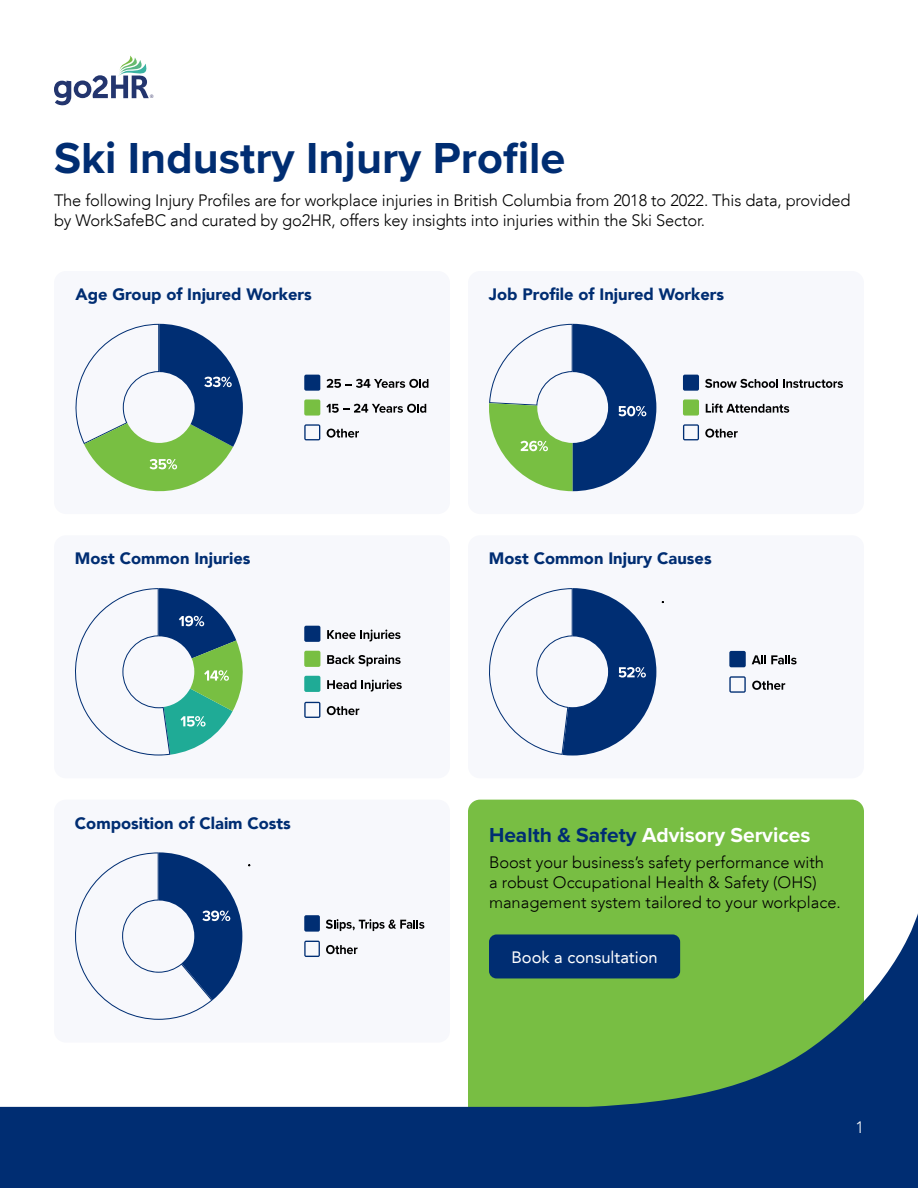
<style>
.page{position:relative;width:918px;height:1188px;background:#fff}
.page>*{position:absolute;margin:0;border:0;box-sizing:border-box;transform-origin:0 0}
.t1{font:700 45px "Proxima Nova";color:#002d72}
.t2{font:700 21px "Proxima Nova";color:#fff}
.t3{font:300 16.5px/19.8px "Avenir LT";letter-spacing:-.01em;color:#000}
.t4{font:900 16.5px "Avenir LT";color:#002d72}
.t5{font:16.5px "Avenir LT";color:#fff}
.t6{font:300 16.5px "Avenir LT";color:#fff}
.t7{font:600 8.1px "Proxima Nova";color:#336}
.s1{color:#002d72}
</style>
<div class="page">
<div style="left:468px;top:800px;width:396px;height:343px;background:#78be43;border-radius:12px"></div>
<svg style="left:0;top:913px;width:918px;height:275px"></svg>
<svg style="left:54px;top:56px;width:95px;height:49px"></svg>
<div style="left:54px;top:271px;width:396px;height:243px;background:#f7f8fc;border-radius:12px"></div>
<div style="left:54px;top:535px;width:396px;height:243px;background:#f7f8fc;border-radius:12px"></div>
<div style="left:54px;top:800px;width:396px;height:243px;background:#f7f8fc;border-radius:12px"></div>
<div style="left:468px;top:271px;width:396px;height:243px;background:#f7f8fc;border-radius:12px"></div>
<div style="left:468px;top:535px;width:396px;height:243px;background:#f7f8fc;border-radius:12px"></div>
<div style="left:304px;top:375px;width:16px;height:16px;background:#002e73;border-radius:2px"></div>
<svg style="left:327px;top:379px;width:101px;height:9px"></svg>
<div style="left:304px;top:399px;width:16px;height:17px;background:#78bf42;border-radius:2px"></div>
<svg style="left:326px;top:404px;width:100px;height:9px"></svg>
<svg style="left:304px;top:424px;width:16px;height:16px"></svg>
<svg style="left:327px;top:429px;width:32px;height:9px"></svg>
<svg style="left:75px;top:324px;width:168px;height:168px"></svg>
<div style="left:304px;top:915px;width:16px;height:17px;background:#002e73;border-radius:2px"></div>
<svg style="left:326px;top:919px;width:98px;height:12px"></svg>
<svg style="left:304px;top:941px;width:16px;height:16px"></svg>
<svg style="left:326px;top:945px;width:32px;height:9px"></svg>
<div style="left:304px;top:626px;width:16px;height:16px;background:#002e73;border-radius:2px"></div>
<svg style="left:327px;top:630px;width:74px;height:11px"></svg>
<div style="left:304px;top:651px;width:16px;height:16px;background:#78bf42;border-radius:2px"></div>
<svg style="left:327px;top:655px;width:74px;height:11px"></svg>
<div style="left:304px;top:676px;width:16px;height:16px;background:#1fab96;border-radius:2px"></div>
<svg style="left:327px;top:680px;width:75px;height:12px"></svg>
<svg style="left:304px;top:702px;width:16px;height:16px"></svg>
<svg style="left:327px;top:706px;width:32px;height:9px"></svg>
<svg style="left:75px;top:588px;width:168px;height:168px"></svg>
<div style="left:683px;top:375px;width:16px;height:16px;background:#002e73;border-radius:2px"></div>
<svg style="left:705px;top:379px;width:138px;height:9px"></svg>
<div style="left:683px;top:399px;width:16px;height:17px;background:#78bf42;border-radius:2px"></div>
<svg style="left:706px;top:403px;width:83px;height:10px"></svg>
<svg style="left:683px;top:424px;width:16px;height:16px"></svg>
<svg style="left:705px;top:429px;width:33px;height:9px"></svg>
<svg style="left:489px;top:324px;width:167px;height:167px"></svg>
<svg style="left:75px;top:852px;width:167px;height:168px"></svg>
<div style="left:729px;top:651px;width:17px;height:16px;background:#002e73;border-radius:2px"></div>
<svg style="left:752px;top:655px;width:45px;height:9px"></svg>
<svg style="left:729px;top:676px;width:17px;height:17px"></svg>
<svg style="left:752px;top:681px;width:33px;height:9px"></svg>
<svg style="left:489px;top:588px;width:167px;height:168px"></svg>
<div style="left:489px;top:934px;width:191px;height:44px;background:#002d72;border-radius:8px"></div>
<p class="t7" style="left:150px;top:93px;width:5px">®</p>
<h1 class="t1" style="left:54px;top:124px;width:513px">Ski Industry Injury Profile</h1>
<p class="t3" style="left:54px;top:191px;width:798px">The following Injury Profiles are for workplace injuries in British Columbia from 2018 to 2022. This data, provided by WorkSafeBC and curated by go2HR, offers key insights into injuries within the Ski Sector.</p>
<p class="t4" style="left:76px;top:284px;width:238px">Age Group of Injured Workers</p>
<p class="t4" style="left:489px;top:284px;width:237px">Job Profile of Injured Workers</p>
<p class="t4" style="left:75px;top:549px;width:177px">Most Common Injuries</p>
<p class="t4" style="left:75px;top:813px;width:217px">Composition of Claim Costs</p>
<p class="t4" style="left:489px;top:549px;width:224px">Most Common Injury Causes</p>
<p class="t2" style="left:489px;top:819px;width:323px"><span class="s1">Health &amp; Safety</span> Advisory Services</p>
<p class="t3" style="left:489px;top:853px;width:353px">Boost your business’s safety performance with<br>a robust Occupational Health &amp; Safety (OHS) management system tailored to your workplace.</p>
<p class="t5" style="left:512px;top:948px;width:148px">Book a consultation</p>
<p class="t6" style="left:855px;top:1117px;width:10px">1</p>
</div>
